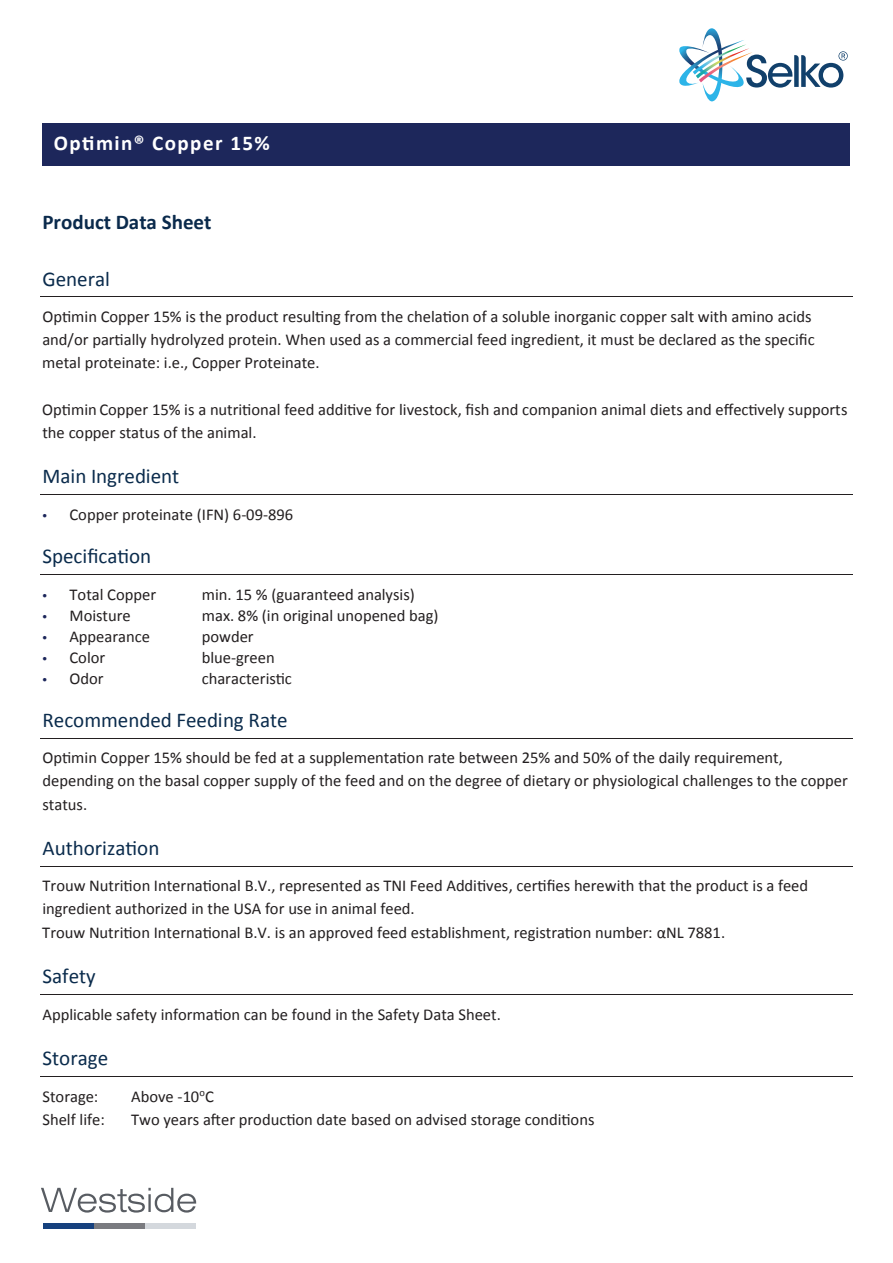
<style>
.page{position:relative;width:893px;height:1263px;background:#fff}
.page>*{position:absolute;margin:0;border:0;box-sizing:border-box;transform-origin:0 0}
.t1{font:21px "Calibri";color:#0a2b4c}
.t2{font:700 21px "Calibri";letter-spacing:.07em;color:#fff}
.t3{font:700 21px "Calibri";color:#0a2a4c}
.t4{font:16.5px/23.1px "Calibri";color:#231f20}
.s1{color:#1d275b}
</style>
<div class="page">
<hr style="left:40px;top:296px;width:812px;height:1px;background:#231f20">
<hr style="left:40px;top:494px;width:812px;height:1px;background:#231f20">
<hr style="left:40px;top:574px;width:812px;height:1px;background:#231f20">
<hr style="left:40px;top:738px;width:812px;height:1px;background:#231f20">
<hr style="left:40px;top:866px;width:812px;height:1px;background:#231f20">
<hr style="left:40px;top:994px;width:812px;height:1px;background:#231f20">
<hr style="left:40px;top:1076px;width:812px;height:1px;background:#231f20">
<div style="left:43px;top:123px;width:807px;height:43px;background:#1d275b"></div>
<div style="left:44px;top:1223px;width:50px;height:5px;background:#16417e"></div>
<div style="left:94px;top:1223px;width:51px;height:5px;background:#7a7b80"></div>
<div style="left:145px;top:1223px;width:50px;height:5px;background:#d4d8dd"></div>
<svg style="left:41px;top:1188px;width:155px;height:24px"></svg>
<svg style="left:679px;top:28px;width:169px;height:73px"></svg>
<p class="t2" style="left:54px;top:129px;width:218px">Optimin® Copper 15%</p>
<p class="t3" style="left:42px;top:207px;width:170px">Product Data Sheet</p>
<p class="t1" style="left:42px;top:264px;width:69px">General</p>
<p class="t4" style="left:42px;top:304px;width:774px">Optimin Copper 15% is the product resulting from the chelation of a soluble inorganic copper salt with amino acids and/or partially hydrolyzed protein. When used as a commercial feed ingredient, it must be declared as the specific metal proteinate: i.e., Copper Proteinate.</p>
<p class="t4" style="left:42px;top:397px;width:807px">Optimin Copper 15% is a nutritional feed additive for livestock, fish and companion animal diets and effectively supports the copper status of the animal.</p>
<p class="t1" style="left:42px;top:462px;width:138px">Main Ingredient</p>
<p class="t4" style="left:42px;top:503px;width:252px"><span class="s1">•</span> Copper proteinate (IFN) 6-09-896</p>
<p class="t1" style="left:42px;top:541px;width:110px">Specification</p>
<p class="t4" style="left:42px;top:583px;width:115px"><span class="s1">•</span> Total Copper</p>
<p class="t4" style="left:202px;top:583px;width:215px">min. 15 % (guaranteed analysis)</p>
<p class="t4" style="left:42px;top:604px;width:90px"><span class="s1">•</span> Moisture</p>
<p class="t4" style="left:202px;top:604px;width:238px">max. 8% (in original unopened bag)</p>
<p class="t4" style="left:42px;top:625px;width:109px"><span class="s1">•</span> Appearance</p>
<p class="t4" style="left:202px;top:625px;width:54px">powder</p>
<p class="t4" style="left:42px;top:646px;width:65px"><span class="s1">•</span> Color</p>
<p class="t4" style="left:202px;top:646px;width:75px">blue-green</p>
<p class="t4" style="left:42px;top:667px;width:63px"><span class="s1">•</span> Odor</p>
<p class="t4" style="left:202px;top:667px;width:92px">characteristic</p>
<p class="t1" style="left:42px;top:705px;width:247px">Recommended Feeding Rate</p>
<p class="t4" style="left:42px;top:745px;width:807px">Optimin Copper 15% should be fed at a supplementation rate between 25% and 50% of the daily requirement, depending on the basal copper supply of the feed and on the degree of dietary or physiological challenges to the copper status.</p>
<p class="t1" style="left:42px;top:833px;width:118px">Authorization</p>
<p class="t4" style="left:42px;top:874px;width:767px">Trouw Nutrition International B.V., represented as TNI Feed Additives, certifies herewith that the product is a feed ingredient authorized in the USA for use in animal feed.<br>Trouw Nutrition International B.V. is an approved feed establishment, registration number: αNL 7881.</p>
<p class="t1" style="left:42px;top:962px;width:55px">Safety</p>
<p class="t4" style="left:42px;top:1002px;width:460px">Applicable safety information can be found in the Safety Data Sheet.</p>
<p class="t1" style="left:42px;top:1044px;width:67px">Storage</p>
<p class="t4" style="left:42px;top:1084px;width:57px">Storage:</p>
<p class="t4" style="left:131px;top:1084px;width:84px">Above -10<sup>o</sup>C</p>
<p class="t4" style="left:42px;top:1107px;width:64px">Shelf life:</p>
<p class="t4" style="left:131px;top:1107px;width:465px">Two years after production date based on advised storage conditions</p>
</div>
